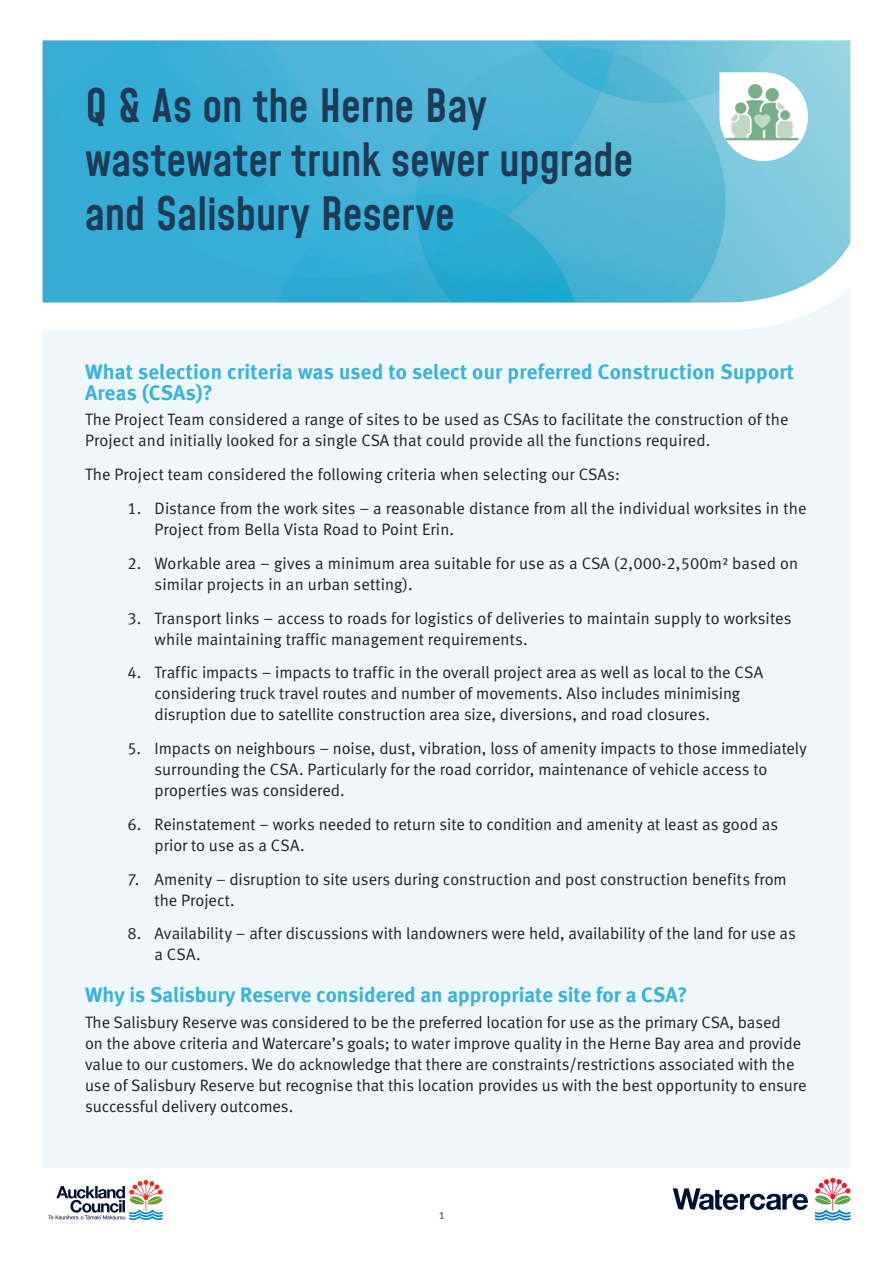
<style>
.page{position:relative;width:893px;height:1263px;background:#fff}
.page>*{position:absolute;margin:0;border:0;box-sizing:border-box;transform-origin:0 0}
.Default{font:600 45px "Mohave";letter-spacing:-.005em;color:#1c3b57}
.t1{font:21px/21px "Meta Bold LF";letter-spacing:.01em;color:#39b3dd}
.t2{font:16.5px/21px "Meta Normal LF";color:#231f20}
.t3{font:13.5px "Meta Plus Normal";color:#57585a}
</style>
<div class="page">
<div style="left:43px;top:195px;width:807px;height:972px;background:#eff7fb"></div>
<svg style="left:42px;top:40px;width:809px;height:304px;background:#64bfdc"></svg>
<div style="left:721px;top:303px;width:11px;height:13px;background:#fff"></div>
<svg style="left:673px;top:1188px;width:135px;height:22px"></svg>
<svg style="left:815px;top:1178px;width:35px;height:42px"></svg>
<svg style="left:48px;top:1180px;width:115px;height:40px"></svg>
<svg style="left:719px;top:72px;width:89px;height:89px"></svg>
<img style="left:719px;top:72px;width:84px;height:82px">
<p class="Default" style="left:85px;top:77px;width:403px">Q &amp; As on the Herne Bay</p>
<p class="Default" style="left:85px;top:131px;width:550px">wastewater trunk sewer upgrade</p>
<p class="Default" style="left:85px;top:185px;width:371px">and Salisbury Reserve</p>
<p class="t1" style="left:85px;top:361px;width:711px">What selection criteria was used to select our preferred Construction Support<br>Areas (CSAs)?</p>
<p class="t2" style="left:85px;top:409px;width:705px">The Project Team considered a range of sites to be used as CSAs to facilitate the construction of the<br>Project and initially looked for a single CSA that could provide all the functions required.</p>
<p class="t2" style="left:85px;top:464px;width:536px">The Project team considered the following criteria when selecting our CSAs:</p>
<p class="t2" style="left:155px;top:497px;width:653px;text-indent:-27px">1. Distance from the work sites – a reasonable distance from all the individual worksites in the<br>Project from Bella Vista Road to Point Erin.</p>
<p class="t2" style="left:155px;top:552px;width:645px;text-indent:-27px">2. Workable area – gives a minimum area suitable for use as a CSA (2,000-2,500m² based on similar projects in an urban setting).</p>
<p class="t2" style="left:155px;top:607px;width:638px;text-indent:-27px">3. Transport links – access to roads for logistics of deliveries to maintain supply to worksites while maintaining traffic management requirements.</p>
<p class="t2" style="left:155px;top:662px;width:610px;text-indent:-27px">4. Traffic impacts – impacts to traffic in the overall project area as well as local to the CSA considering truck travel routes and number of movements. Also includes minimising disruption due to satellite construction area size, diversions, and road closures.</p>
<p class="t2" style="left:155px;top:738px;width:654px;text-indent:-27px">5. Impacts on neighbours – noise, dust, vibration, loss of amenity impacts to those immediately surrounding the CSA. Particularly for the road corridor, maintenance of vehicle access to properties was considered.</p>
<p class="t2" style="left:155px;top:813px;width:625px;text-indent:-27px">6. Reinstatement – works needed to return site to condition and amenity at least as good as prior to use as a CSA.</p>
<p class="t2" style="left:155px;top:868px;width:634px;text-indent:-27px">7. Amenity – disruption to site users during construction and post construction benefits from the Project.</p>
<p class="t2" style="left:155px;top:923px;width:643px;text-indent:-27px">8. Availability – after discussions with landowners were held, availability of the land for use as a CSA.</p>
<p class="t1" style="left:85px;top:984px;width:604px">Why is Salisbury Reserve considered an appropriate site for a CSA?</p>
<p class="t2" style="left:85px;top:1011px;width:723px">The Salisbury Reserve was considered to be the preferred location for use as the primary CSA, based<br>on the above criteria and Watercare’s goals; to water improve quality in the Herne Bay area and provide value to our customers. We do acknowledge that there are constraints/restrictions associated with the use of Salisbury Reserve but recognise that this location provides us with the best opportunity to ensure successful delivery outcomes.</p>
<p class="t3" style="left:439px;top:1206px;width:7px">1</p>
</div>
